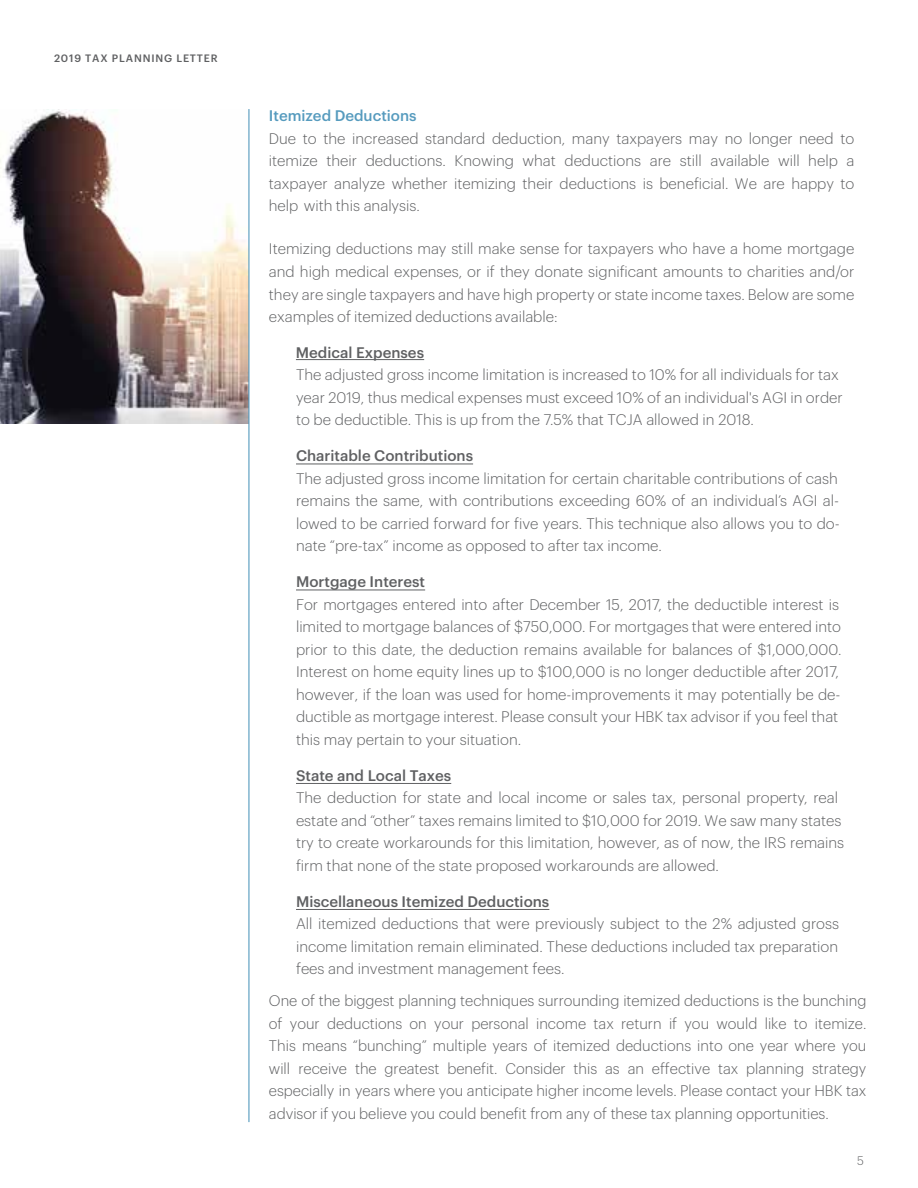
<style>
.page{position:relative;width:918px;height:1188px;background:#fff}
.page>*{position:absolute;margin:0;border:0;box-sizing:border-box;transform-origin:0 0}
.t1{font:300 15px/22.5px "Graphik";color:#5f6062;text-align:justify}
.t2{font:500 15px "Graphik";color:#5f6062}
.t3{font:500 15px "Graphik";color:#569bbe}
.t4{font:300 12px "Graphik";color:#5f6062}
.t5{font:500 10.5px "Graphik";letter-spacing:.08em;color:#5f6062}
</style>
<div class="page">
<img style="left:0;top:109px;width:248px;height:315px">
<hr style="left:248px;top:109px;width:2px;height:1013px;background:#569bbe">
<hr style="left:296px;top:359px;width:128px;height:1px;background:#5f6062">
<hr style="left:296px;top:909px;width:253px;height:1px;background:#5f6062">
<hr style="left:296px;top:783px;width:155px;height:1px;background:#5f6062">
<hr style="left:296px;top:589px;width:129px;height:1px;background:#5f6062">
<hr style="left:296px;top:463px;width:177px;height:1px;background:#5f6062">
<p class="t5" style="left:54px;top:51px;width:165px">2019 TAX PLANNING LETTER</p>
<p class="t3" style="left:269px;top:104px;width:149px">Itemized Deductions</p>
<p class="t1" style="left:269px;top:126px;width:587px">Due to the increased standard deduction, many taxpayers may no longer need to itemize their deductions. Knowing what deductions are still available will help a taxpayer analyze whether itemizing their deductions is beneficial. We are happy to help with this analysis.</p>
<p class="t1" style="left:269px;top:236px;width:587px">Itemizing deductions may still make sense for taxpayers who have a home mortgage and high medical expenses, or if they donate significant amounts to charities and/or they are single taxpayers and have high property or state income taxes. Below are some examples of itemized deductions available:</p>
<p class="t2" style="left:296px;top:341px;width:130px">Medical Expenses</p>
<p class="t1" style="left:296px;top:363px;width:548px;text-align:left">The adjusted gross income limitation is increased to 10% for all individuals for tax year 2019, thus medical expenses must exceed 10% of an individual's AGI in order to be deductible. This is up from the 7.5% that TCJA allowed in 2018.</p>
<p class="t2" style="left:296px;top:445px;width:179px">Charitable Contributions</p>
<p class="t1" style="left:296px;top:466px;width:545px;text-align:left">The adjusted gross income limitation for certain charitable contributions of cash remains the same, with contributions exceeding 60% of an individual’s AGI al&shy;lowed to be carried forward for five years. This technique also allows you to do&shy;nate “pre-tax” income as opposed to after tax income.</p>
<p class="t2" style="left:296px;top:571px;width:131px">Mortgage Interest</p>
<p class="t1" style="left:296px;top:592px;width:547px;text-align:left">For mortgages entered into after December 15, 2017, the deductible interest is limited to mortgage balances of $750,000. For mortgages that were entered into prior to this date, the deduction remains available for balances of $1,000,000.<br>Interest on home equity lines up to $100,000 is no longer deductible after 2017, however, if the loan was used for home-improvements it may potentially be de&shy;ductible as mortgage interest. Please consult your HBK tax advisor if you feel that this may pertain to your situation.</p>
<p class="t2" style="left:296px;top:764px;width:157px">State and Local Taxes</p>
<p class="t1" style="left:296px;top:786px;width:550px;text-align:left">The deduction for state and local income or sales tax, personal property, real estate and “other” taxes remains limited to $10,000 for 2019. We saw many states try to create workarounds for this limitation, however, as of now, the IRS remains firm that none of the state proposed workarounds are allowed.</p>
<p class="t2" style="left:296px;top:890px;width:255px">Miscellaneous Itemized Deductions</p>
<p class="t1" style="left:296px;top:912px;width:545px">All itemized deductions that were previously subject to the 2% adjusted gross income limitation remain eliminated. These deductions included tax preparation fees and investment management fees.</p>
<p class="t1" style="left:269px;top:988px;width:599px">One of the biggest planning techniques surrounding itemized deductions is the bunching of your deductions on your personal income tax return if you would like to itemize.<br>This means “bunching” multiple years of itemized deductions into one year where you will receive the greatest benefit. Consider this as an effective tax planning strategy especially in years where you anticipate higher income levels. Please contact your HBK tax advisor if you believe you could benefit from any of these tax planning opportunities.</p>
<p class="t4" style="left:857px;top:1152px;width:8px">5</p>
</div>
